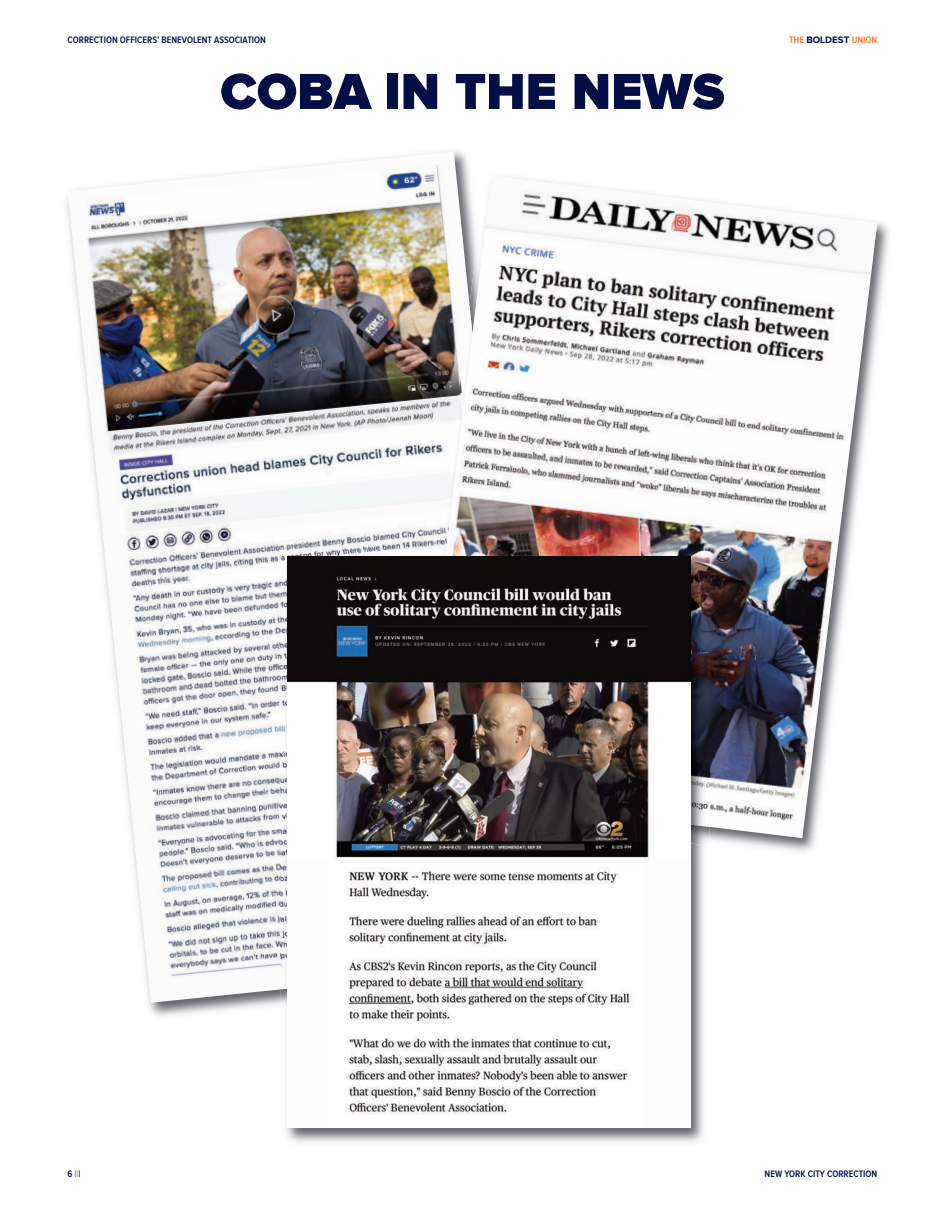
<style>
.page{position:relative;width:945px;height:1215px;background:#fff}
.page>*{position:absolute;margin:0;border:0;box-sizing:border-box;transform-origin:0 0}
.t1{font:900 52.5px "Proxima Nova";color:#030e46}
.t2{font:600 9.75px "Proxima Nova Cond";color:#030e46}
.t3{font:600 9.75px "Proxima Nova Cond";color:#f47321}
.s1{font-family:"Proxima Nova";font-weight:700;color:#030e46}
.s2{color:#64696d}
.s3{color:#f47321}
</style>
<div class="page">
<img style="left:68px;top:152px;width:401px;height:851px">
<img style="left:710px;top:222px;width:179px;height:630px">
<img style="left:417px;top:176px;width:460px;height:662px">
<img style="left:286px;top:846px;width:418px;height:297px">
<img style="left:281px;top:550px;width:127px;height:439px">
<img style="left:691px;top:827px;width:19px;height:19px">
<img style="left:417px;top:550px;width:293px;height:277px">
<img style="left:287px;top:556px;width:404px;height:571px">
<p class="t2" style="left:67px;top:37px;width:200px">CORRECTION OFFICERS’ BENEVOLENT ASSOCIATION</p>
<p class="t3" style="left:789px;top:37px;width:90px">THE <span class="s1">BOLDEST</span> UNION</p>
<h1 class="t1" style="left:220px;top:74px;width:506px">COBA IN THE NEWS</h1>
<p class="t2" style="left:67px;top:1171px;width:14px">6 <span class="s2">|</span><span class="s3">|</span>|</p>
<p class="t2" style="left:765px;top:1171px;width:114px">NEW YORK CITY CORRECTION</p>
</div>
